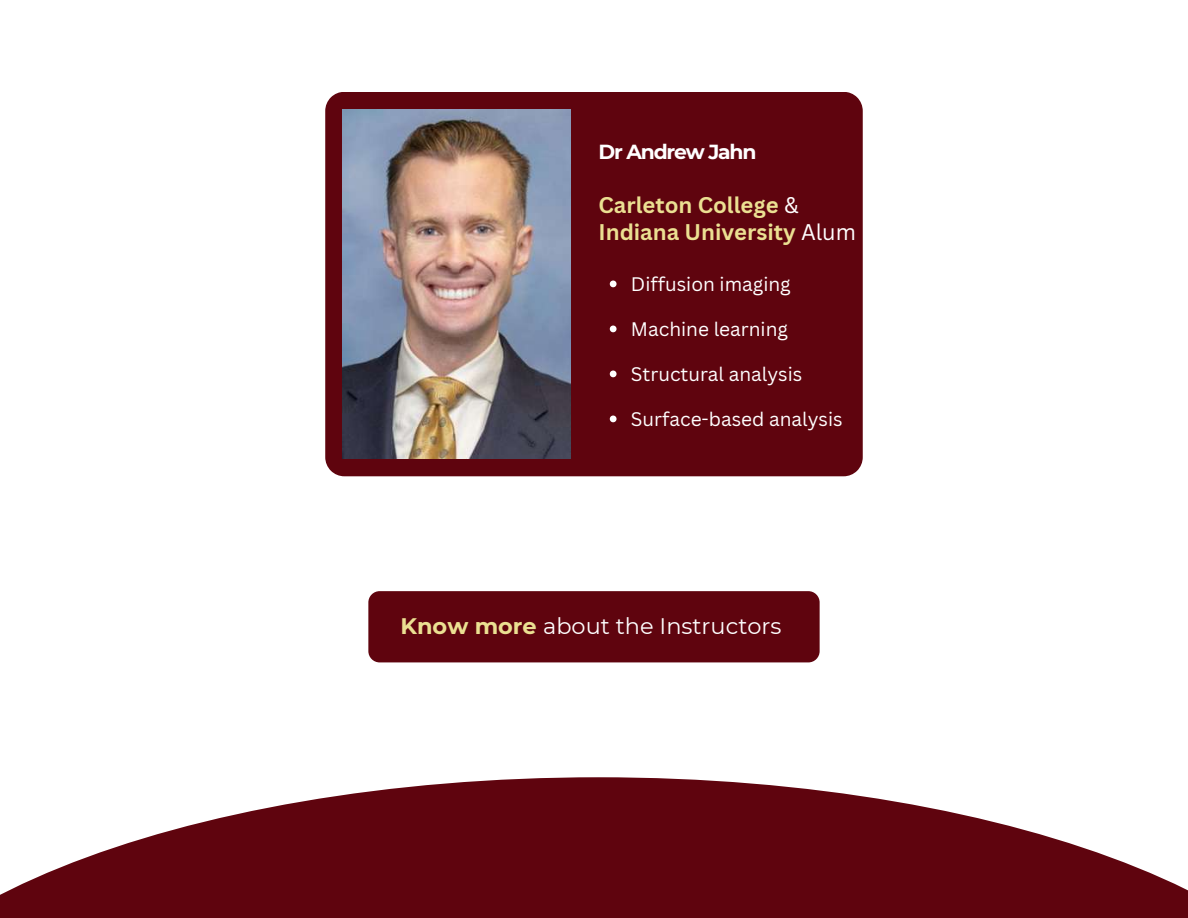
<style>
.page{position:relative;width:1188px;height:918px;background:#fff}
.page>*{position:absolute;margin:0;border:0;box-sizing:border-box;transform-origin:0 0}
.t1{font:22.5px "Montserrat";color:#fff}
.t2{font:700 22.05px/27px "Canva Sans";color:#ebe092}
.t3{font:700 20.4px "Montserrat";letter-spacing:-.055em;color:#fff}
.t4{font:19.05px "Canva Sans";color:#fff}
.s1{font-weight:400;color:#fff}
.s2{font-weight:700;color:#ebe092}
</style>
<div class="page">
<div style="left:325px;top:92px;width:538px;height:384px;background:#5f040e"></div>
<img style="left:343px;top:110px;width:228px;height:349px">
<svg style="left:610px;top:281px;width:7px;height:6px"></svg>
<svg style="left:610px;top:326px;width:7px;height:6px"></svg>
<svg style="left:610px;top:371px;width:7px;height:6px"></svg>
<svg style="left:610px;top:416px;width:7px;height:6px"></svg>
<svg style="left:0;top:777px;width:1188px;height:141px;fill:#5f040e"></svg>
<div style="left:368px;top:591px;width:452px;height:71px;background:#5f040e;border-radius:11px"></div>
<p class="t3" style="left:599px;top:139px;width:160px">Dr Andrew Jahn</p>
<p class="t2" style="left:599px;top:191px;width:259px">Carleton College <span class="s1">&amp;<br></span>Indiana University <span class="s1">Alum</span></p>
<p class="t4" style="left:631px;top:270px;width:161px">Diffusion imaging</p>
<p class="t4" style="left:631px;top:315px;width:159px">Machine learning</p>
<p class="t4" style="left:631px;top:360px;width:173px">Structural analysis</p>
<p class="t4" style="left:631px;top:405px;width:213px">Surface-based analysis</p>
<p class="t1" style="left:401px;top:612px;width:383px"><span class="s2">Know more</span> about the Instructors</p>
</div>
